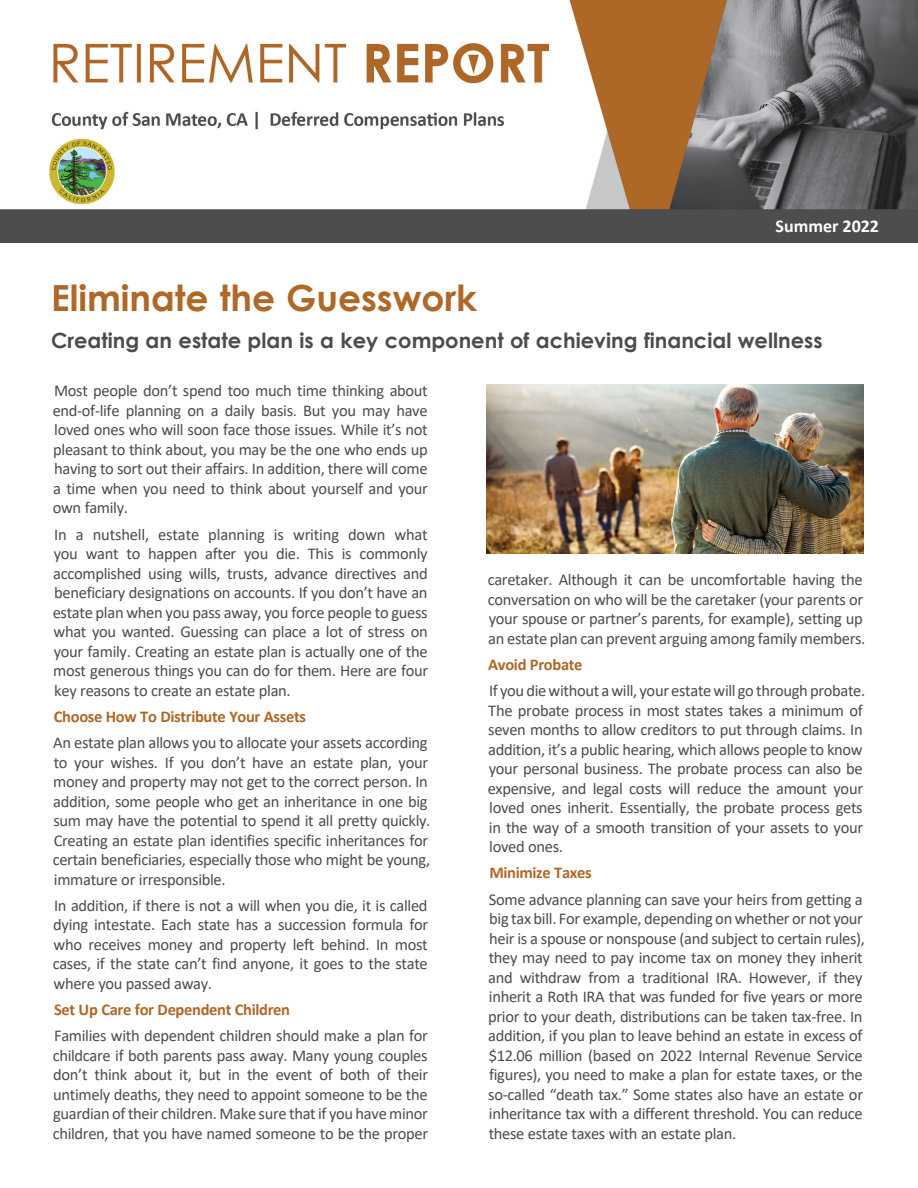
<style>
.page{position:relative;width:918px;height:1188px;background:#fff}
.page>*{position:absolute;margin:0;border:0;box-sizing:border-box;transform-origin:0 0}
.t1{font:700 36px "Century Gothic";color:#ae6828}
.t2{font:700 21px "Century Gothic";color:#4b4c4d}
.t3{font:700 18px "Calibri";color:#fff}
.t4{font:16.5px/19.5px "Calibri";letter-spacing:-.02em;color:#4b4c4d;text-align:justify}
.t5{font:700 16.5px "Calibri";letter-spacing:-.02em;color:#ae6828}
</style>
<div class="page">
<img style="left:0;top:0;width:918px;height:243px">
<img style="left:486px;top:384px;width:378px;height:170px">
<p class="t3" style="left:776px;top:213px;width:105px">Summer 2022</p>
<h1 class="t1" style="left:51px;top:270px;width:428px">Eliminate the Guesswork</h1>
<p class="t2" style="left:51px;top:325px;width:773px">Creating an estate plan is a key component of achieving financial wellness</p>
<p class="t4" style="left:53px;top:381px;width:377px">Most people don’t spend too much time thinking about end-of-life planning on a daily basis. But you may have loved ones who will soon face those issues. While it’s not pleasant to think about, you may be the one who ends up having to sort out their affairs. In addition, there will come a time when you need to think about yourself and your own family.</p>
<p class="t4" style="left:53px;top:524px;width:377px">In a nutshell, estate planning is writing down what you want to happen after you die. This is commonly accomplished using wills, trusts, advance directives and beneficiary designations on accounts. If you don’t have an estate plan when you pass away, you force people to guess what you wanted. Guessing can place a lot of stress on your family. Creating an estate plan is actually one of the most generous things you can do for them. Here are four key reasons to create an estate plan.</p>
<p class="t5" style="left:54px;top:705px;width:254px">Choose How To Distribute Your Assets</p>
<p class="t4" style="left:53px;top:733px;width:379px;text-align:left">An estate plan allows you to allocate your assets according to your wishes. If you don’t have an estate plan, your money and property may not get to the correct person. In addition, some people who get an inheritance in one big sum may have the potential to spend it all pretty quickly.<br>Creating an estate plan identifies specific inheritances for certain beneficiaries, especially those who might be young, immature or irresponsible.</p>
<p class="t4" style="left:53px;top:895px;width:377px">In addition, if there is not a will when you die, it is called dying intestate. Each state has a succession formula for who receives money and property left behind. In most cases, if the state can’t find anyone, it goes to the state where you passed away.</p>
<p class="t5" style="left:54px;top:998px;width:238px">Set Up Care for Dependent Children</p>
<p class="t4" style="left:53px;top:1026px;width:377px">Families with dependent children should make a plan for childcare if both parents pass away. Many young couples don’t think about it, but in the event of both of their untimely deaths, they need to appoint someone to be the guardian of their children. Make sure that if you have minor children, that you have named someone to be the proper</p>
<p class="t4" style="left:488px;top:569px;width:379px;text-align:left">caretaker. Although it can be uncomfortable having the conversation on who will be the caretaker (your parents or your spouse or partner’s parents, for example), setting up an estate plan can prevent arguing among family members.</p>
<p class="t5" style="left:488px;top:653px;width:96px">Avoid Probate</p>
<p class="t4" style="left:488px;top:680px;width:379px;text-align:left">If you die without a will, your estate will go through probate.<br>The probate process in most states takes a minimum of seven months to allow creditors to put through claims. In addition, it’s a public hearing, which allows people to know your personal business. The probate process can also be expensive, and legal costs will reduce the amount your loved ones inherit. Essentially, the probate process gets in the way of a smooth transition of your assets to your loved ones.</p>
<p class="t5" style="left:489px;top:861px;width:104px">Minimize Taxes</p>
<p class="t4" style="left:488px;top:889px;width:378px;text-align:left">Some advance planning can save your heirs from getting a big tax bill. For example, depending on whether or not your heir is a spouse or nonspouse (and subject to certain rules), they may need to pay income tax on money they inherit and withdraw from a traditional IRA. However, if they inherit a Roth IRA that was funded for five years or more prior to your death, distributions can be taken tax-free. In addition, if you plan to leave behind an estate in excess of $12.06 million (based on 2022 Internal Revenue Service figures), you need to make a plan for estate taxes, or the so-called “death tax.” Some states also have an estate or inheritance tax with a different threshold. You can reduce these estate taxes with an estate plan.</p>
</div>
